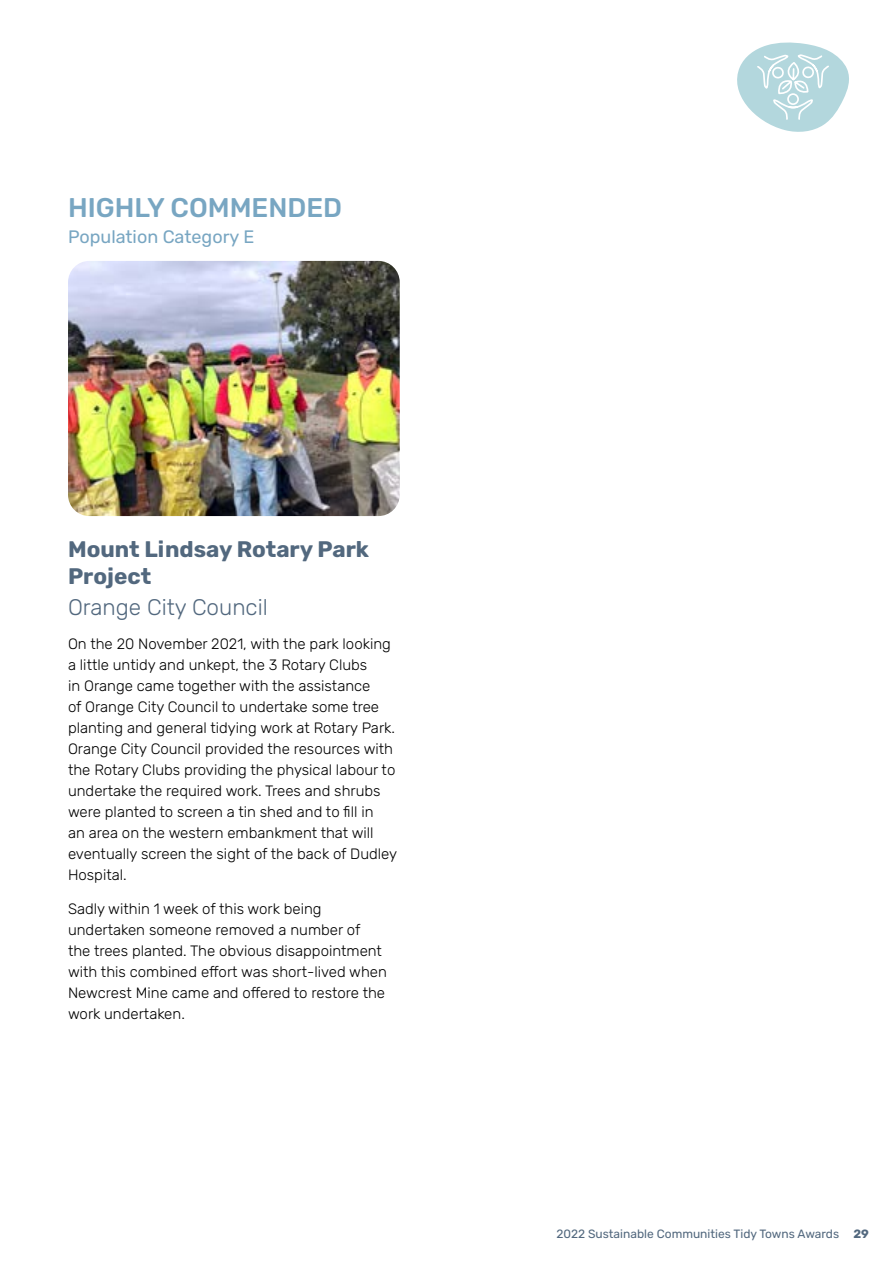
<style>
.page{position:relative;width:893px;height:1263px;background:#fff}
.page>*{position:absolute;margin:0;border:0;box-sizing:border-box;transform-origin:0 0}
.t1{font:500 27px "Rubik";color:#78a6c2}
.t2{font:700 22.5px/27px "Rubik";color:#52687e}
.t3{font:300 22.5px "Rubik";color:#52687e}
.t4{font:18px "Rubik";color:#78a6c2}
.t5{font:300 15px/21px "Rubik";color:#000}
.t6{font:12px "Rubik";color:#52687e}
.s1{font-weight:700}
</style>
<div class="page">
<img style="left:68px;top:261px;width:332px;height:255px">
<svg style="left:737px;top:43px;width:112px;height:89px"></svg>
<h1 class="t1" style="left:68px;top:192px;width:276px">HIGHLY COMMENDED</h1>
<p class="t4" style="left:68px;top:227px;width:188px">Population Category E</p>
<h2 class="t2" style="left:68px;top:536px;width:303px">Mount Lindsay Rotary Park<br>Project</h2>
<h2 class="t3" style="left:68px;top:595px;width:201px">Orange City Council</h2>
<p class="t5" style="left:68px;top:634px;width:331px">On the 20 November 2021, with the park looking a little untidy and unkept, the 3 Rotary Clubs<br>in Orange came together with the assistance<br>of Orange City Council to undertake some tree planting and general tidying work at Rotary Park.<br>Orange City Council provided the resources with the Rotary Clubs providing the physical labour to undertake the required work. Trees and shrubs were planted to screen a tin shed and to fill in<br>an area on the western embankment that will eventually screen the sight of the back of Dudley Hospital.</p>
<p class="t5" style="left:68px;top:899px;width:320px">Sadly within 1 week of this work being undertaken someone removed a number of<br>the trees planted. The obvious disappointment with this combined effort was short-lived when Newcrest Mine came and offered to restore the work undertaken.</p>
<p class="t6" style="left:556px;top:1227px;width:314px">2022 Sustainable Communities Tidy Towns Awards <span class="s1">29</span></p>
</div>
